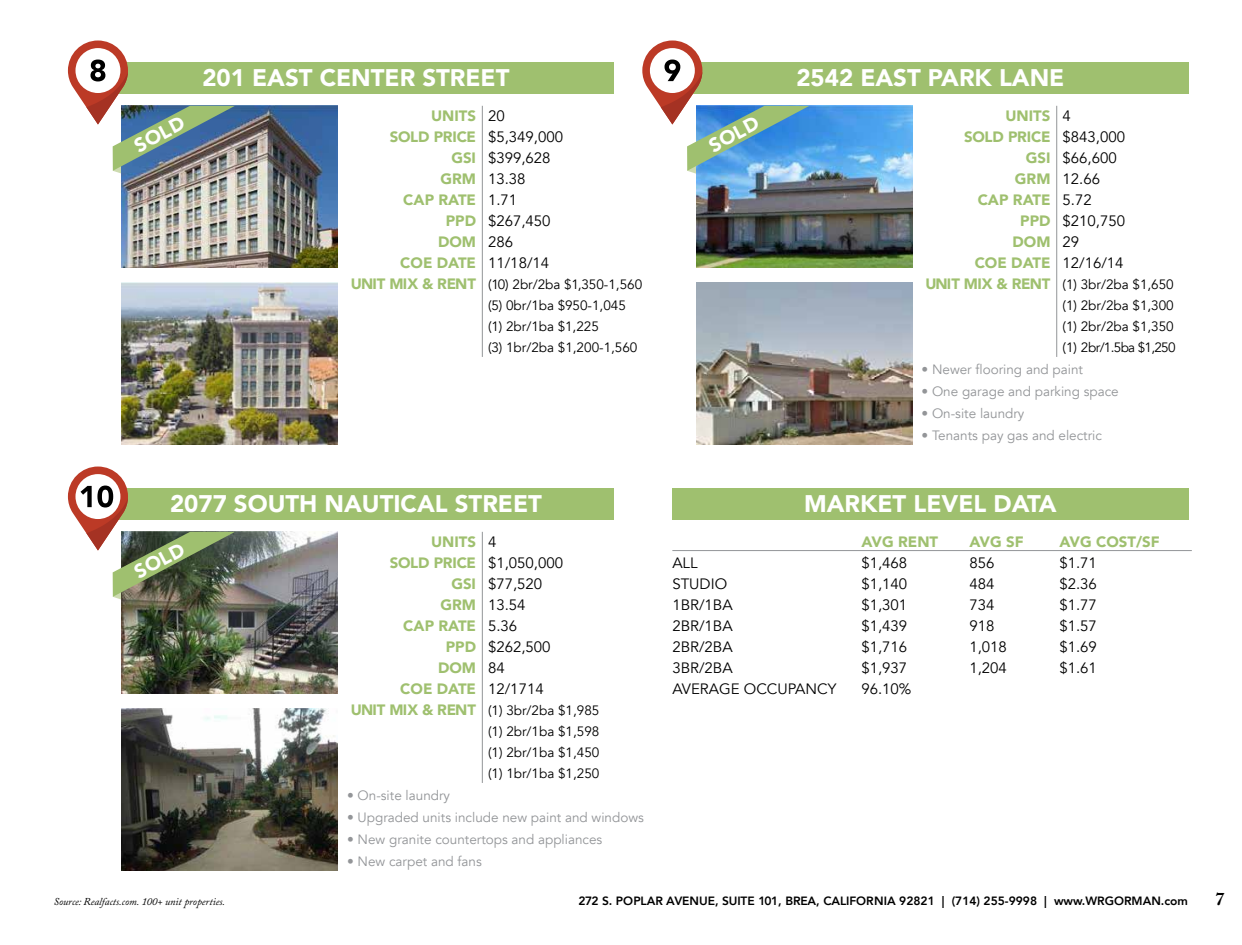
<style>
.page{position:relative;width:1242px;height:945px;background:#fff}
.page>*{position:absolute;margin:0;border:0;box-sizing:border-box;transform-origin:0 0}
.t1{font:900 24px "Avenir";color:#fff}
.t2{font:900 19.5px "Avenir";color:#fff}
.t3{font:700 18px "Adobe Caslon Pro";color:#000}
.t4{font:15px/21px "Avenir";color:#000}
.t5{font:900 15px "Avenir";color:#9fc06f}
.t6{font:13.5px/21px "Avenir";color:#000}
.t7{font:13.5px "Avenir";color:#939598}
.t8{font:800 12px "Avenir";color:#000}
.t9{font:italic 10.5px "Adobe Caslon Pro";color:#000}
.s1{font-weight:400;color:#000}
.s2{font-weight:900;color:#9fc06f}
.s3{font-weight:900;font-size:15px;color:#9fc06f}
</style>
<div class="page">
<img style="left:122px;top:283px;width:216px;height:162px">
<img style="left:122px;top:709px;width:216px;height:162px">
<img style="left:696px;top:283px;width:216px;height:162px">
<div style="left:98px;top:62px;width:516px;height:31px;background:#9fc06f"></div>
<div style="left:98px;top:488px;width:516px;height:31px;background:#9fc06f"></div>
<div style="left:672px;top:62px;width:516px;height:31px;background:#9fc06f"></div>
<div style="left:672px;top:488px;width:516px;height:31px;background:#9fc06f"></div>
<hr style="left:482px;top:106px;width:1px;height:251px;background:#939598">
<hr style="left:482px;top:532px;width:1px;height:251px;background:#939598">
<hr style="left:1056px;top:106px;width:1px;height:251px;background:#939598">
<img style="left:122px;top:106px;width:216px;height:162px">
<img style="left:696px;top:106px;width:216px;height:162px">
<img style="left:122px;top:532px;width:216px;height:162px">
<svg style="left:68px;top:41px;width:167px;height:135px"></svg>
<svg style="left:642px;top:41px;width:167px;height:135px"></svg>
<svg style="left:68px;top:467px;width:167px;height:135px"></svg>
<hr style="left:672px;top:550px;width:520px;height:1px;background:#939598">
<h1 class="t1" style="left:202px;top:57px;width:150px">201 EAST CENTE</h1>
<h1 class="t1" style="left:400px;top:57px;width:81px">R STREET</h1>
<h1 class="t1" style="left:796px;top:57px;width:251px">2542 EAST PARK LANE</h1>
<p class="t5" style="left:347px;top:103px;width:49px">U</p>
<p class="t5" style="left:442px;top:103px;width:64px">NITS <span class="s1">20</span></p>
<p class="t5" style="left:347px;top:124px;width:27px">S</p>
<p class="t4" style="left:488px;top:126px;width:77px;text-indent:-90px"><span class="s2">OLD PRICE</span> $5,349,000 $399,628</p>
<p class="t5" style="left:347px;top:166px;width:54px">G</p>
<p class="t4" style="left:452px;top:168px;width:75px"><span class="s2">RM</span> 13.38</p>
<p class="t5" style="left:403px;top:187px;width:115px">CAP RATE <span class="s1">1.71</span></p>
<p class="t4" style="left:446px;top:210px;width:106px"><span class="s2">PPD</span> $267,450</p>
<p class="t5" style="left:347px;top:229px;width:40px">DO</p>
<h2 class="t2" style="left:128px;top:132px;width:18px;rotate:-28deg">SOLD</h2>
<h2 class="t2" style="left:702px;top:132px;width:18px;rotate:-28deg">SOLD</h2>
<p class="t4" style="left:400px;top:231px;width:150px;text-indent:62px"><span class="s2">M</span> 286<br><span class="s2">COE DATE</span> 11/18/14</p>
<p class="t6" style="left:488px;top:274px;width:156px;text-indent:-141px"><span class="s3">UNIT MIX &amp; RENT</span> (10) 2br/2ba $1,350-1,560 (5) 0br/1ba $950-1,045 (1) 2br/1ba $1,225<br>(3) 1br/2ba $1,200-1,560</p>
<p class="t5" style="left:922px;top:103px;width:49px">U</p>
<p class="t5" style="left:1017px;top:103px;width:56px">NITS <span class="s1">4</span></p>
<p class="t5" style="left:922px;top:124px;width:27px">S</p>
<p class="t4" style="left:1063px;top:126px;width:64px;text-indent:-90px"><span class="s2">OLD PRICE</span> $843,000 $66,600</p>
<p class="t5" style="left:922px;top:166px;width:54px">G</p>
<p class="t4" style="left:1027px;top:168px;width:75px"><span class="s2">RM</span> 12.66</p>
<p class="t5" style="left:978px;top:187px;width:115px">CAP RATE <span class="s1">5.72</span></p>
<p class="t4" style="left:1020px;top:210px;width:106px"><span class="s2">PPD</span> $210,750</p>
<p class="t5" style="left:922px;top:229px;width:40px">DO</p>
<p class="t4" style="left:975px;top:231px;width:150px;text-indent:62px"><span class="s2">M</span> 29<br><span class="s2">COE DATE</span> 12/16/14</p>
<p class="t6" style="left:1063px;top:274px;width:115px;text-indent:-141px"><span class="s3">UNIT MIX &amp; RENT</span> (1) 3br/2ba $1,650 (1) 2br/2ba $1,300 (1) 2br/2ba $1,350 (1) 2br/1.5ba $1,250</p>
<p class="t7" style="left:922px;top:361px;width:163px">• Newer flooring and paint</p>
<p class="t7" style="left:922px;top:383px;width:199px">• One garage and parking space</p>
<p class="t7" style="left:922px;top:405px;width:104px">• On-site laundry</p>
<p class="t7" style="left:922px;top:427px;width:182px">• Tenants pay gas and electric</p>
<h1 class="t1" style="left:170px;top:483px;width:82px">2077 SOUT</h1>
<h1 class="t1" style="left:299px;top:483px;width:214px">H NAUTICAL STREET</h1>
<h1 class="t1" style="left:804px;top:483px;width:254px">MARKET LEVEL DATA</h1>
<h2 class="t2" style="left:128px;top:558px;width:18px;rotate:-28deg">SOLD</h2>
<p class="t9" style="left:54px;top:895px;width:173px">Source: Realfacts.com. 100+ unit properties.</p>
<p class="t5" style="left:347px;top:529px;width:49px">U</p>
<p class="t5" style="left:442px;top:529px;width:56px">NITS <span class="s1">4</span></p>
<p class="t5" style="left:347px;top:550px;width:27px">S</p>
<p class="t4" style="left:488px;top:552px;width:77px;text-indent:-90px"><span class="s2">OLD PRICE</span> $1,050,000 $77,520</p>
<p class="t5" style="left:347px;top:592px;width:54px">G</p>
<p class="t4" style="left:452px;top:594px;width:75px"><span class="s2">RM</span> 13.54</p>
<p class="t5" style="left:403px;top:613px;width:115px">CAP RATE <span class="s1">5.36</span></p>
<p class="t4" style="left:446px;top:636px;width:106px"><span class="s2">PPD</span> $262,500</p>
<p class="t5" style="left:347px;top:655px;width:40px">DO</p>
<p class="t4" style="left:400px;top:657px;width:145px;text-indent:62px"><span class="s2">M</span> 84<br><span class="s2">COE DATE</span> 12/1714</p>
<p class="t6" style="left:488px;top:700px;width:113px;text-align:justify;text-indent:-141px"><span class="s3">UNIT MIX &amp; RENT</span> (1) 3br/2ba $1,985 (1) 2br/1ba $1,598 (1) 2br/1ba $1,450 (1) 1br/1ba $1,250</p>
<p class="t7" style="left:347px;top:787px;width:104px">• On-site laundry</p>
<p class="t7" style="left:347px;top:809px;width:298px">• Upgraded units include new paint and windows</p>
<p class="t7" style="left:347px;top:831px;width:257px">• New granite countertops and appliances</p>
<p class="t7" style="left:347px;top:853px;width:136px">• New carpet and fans</p>
<p class="t5" style="left:861px;top:528px;width:96px">AVG RENT AV</p>
<p class="t5" style="left:990px;top:528px;width:42px">G SFAV</p>
<p class="t5" style="left:1080px;top:528px;width:78px">G COST/SF</p>
<p class="t4" style="left:672px;top:552px;width:27px">ALL</p>
<p class="t4" style="left:861px;top:552px;width:47px">$1,468</p>
<p class="t4" style="left:969px;top:552px;width:27px">856</p>
<p class="t4" style="left:1059px;top:552px;width:39px">$1.71</p>
<p class="t4" style="left:672px;top:573px;width:56px">STUDIO</p>
<p class="t4" style="left:861px;top:573px;width:47px">$1,140</p>
<p class="t4" style="left:969px;top:573px;width:27px">484</p>
<p class="t4" style="left:1059px;top:573px;width:39px">$2.36</p>
<p class="t4" style="left:672px;top:594px;width:62px">1BR/1BA</p>
<p class="t4" style="left:861px;top:594px;width:47px">$1,301</p>
<p class="t4" style="left:969px;top:594px;width:27px">734</p>
<p class="t4" style="left:1059px;top:594px;width:39px">$1.77</p>
<p class="t4" style="left:672px;top:615px;width:62px">2BR/1BA</p>
<p class="t4" style="left:861px;top:615px;width:47px">$1,439</p>
<p class="t4" style="left:969px;top:615px;width:27px">918</p>
<p class="t4" style="left:1059px;top:615px;width:39px">$1.57</p>
<p class="t4" style="left:672px;top:636px;width:62px">2BR/2BA</p>
<p class="t4" style="left:861px;top:636px;width:47px">$1,716</p>
<p class="t4" style="left:969px;top:636px;width:39px">1,018</p>
<p class="t4" style="left:1059px;top:636px;width:39px">$1.69</p>
<p class="t4" style="left:672px;top:657px;width:62px">3BR/2BA</p>
<p class="t4" style="left:861px;top:657px;width:47px">$1,937</p>
<p class="t4" style="left:969px;top:657px;width:39px">1,204</p>
<p class="t4" style="left:1059px;top:657px;width:39px">$1.61</p>
<p class="t4" style="left:672px;top:678px;width:166px">AVERAGE OCCUPANCY</p>
<p class="t4" style="left:861px;top:678px;width:52px">96.10%</p>
<p class="t8" style="left:579px;top:890px;width:611px">272 S. POPLAR AVENUE, SUITE 101, BREA, CALIFORNIA 92821 | (714) 255-9998 | WWW.WRGORMAN.COM</p>
<p class="t3" style="left:1215px;top:888px;width:10px">7</p>
</div>
